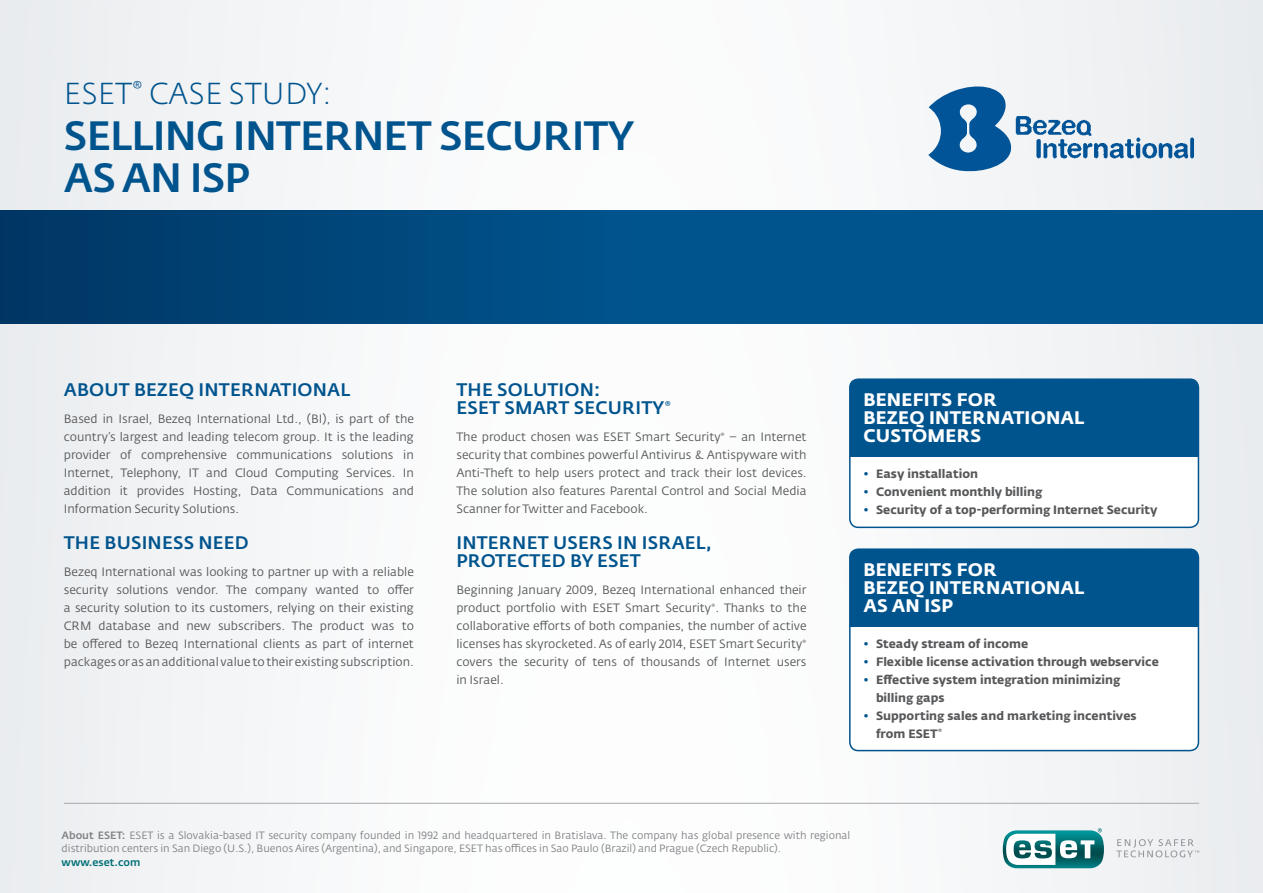
<style>
.page{position:relative;width:1263px;height:893px;background:#fff}
.page>*{position:absolute;margin:0;border:0;box-sizing:border-box;transform-origin:0 0}
.t1{font:500 40.5px/42px "Fedra Sans Alt Pro";letter-spacing:-.02em;color:#00548e}
.t2{font:300 30px "Fedra Sans Alt Pro";letter-spacing:.01em;color:#00548e}
.t3{font:500 18px/18px "Fedra Sans Alt Pro";letter-spacing:.01em;color:#00548e}
.t4{font:700 18px/18px "Fedra Sans Alt Pro";letter-spacing:.01em;color:#fff}
.t5{font:12px/18px "Fedra Sans Alt Pro";color:#57585a;text-align:justify}
.t6{font:700 12px/18px "Fedra Sans Alt Pro";color:#57585a}
.t7{font:10.5px/13.5px "Fedra Sans Alt Pro";color:#808285}
.t8{font:500 10.5px "Fedra Sans Alt Pro";color:#007076}
.s1{font-weight:400;color:#00548e}
.s2{font-weight:500}
</style>
<div class="page">
<img style="left:0;top:0;width:1263px;height:893px">
<hr style="left:64px;top:803px;width:1135px;height:1px;background:#a8a9ad">
<div style="left:0;top:210px;width:1263px;height:114px;background:linear-gradient(to right,#003d6d,#005c99)"></div>
<img style="left:1014px;top:112px;width:185px;height:51px">
<svg style="left:928px;top:82px;width:84px;height:91px"></svg>
<svg style="left:1003px;top:828px;width:101px;height:40px"></svg>
<svg style="left:1116px;top:839px;width:83px;height:18px"></svg>
<div style="left:850px;top:379px;width:348px;height:148px;background:#fff;border-radius:9px"></div>
<div style="left:850px;top:379px;width:348px;height:77px;background:#00548e"></div>
<div style="left:849px;top:378px;width:350px;height:150px;border:2px solid #00548e;border-radius:9px"></div>
<div style="left:850px;top:549px;width:348px;height:202px;background:#fff;border-radius:9px"></div>
<div style="left:850px;top:549px;width:348px;height:78px;background:#00548e"></div>
<div style="left:849px;top:548px;width:350px;height:203px;border:2px solid #00548e;border-radius:9px"></div>
<h2 class="t2" style="left:64px;top:75px;width:269px">ESET<sup>®</sup> CASE STUDY:</h2>
<h1 class="t1" style="left:64px;top:114px;width:572px">SELLING INTERNET SECURITY<br>AS AN ISP</h1>
<h3 class="t3" style="left:64px;top:381px;width:288px">ABOUT BEZEQ INTERNATIONAL</h3>
<p class="t5" style="left:64px;top:410px;width:352px">Based in Israel, Bezeq International Ltd., (BI), is part of the country’s largest and leading telecom group. It is the leading provider of comprehensive communications solutions in Internet, Telephony, IT and Cloud Computing Services. In addition it provides Hosting, Data Communications and Information Security Solutions.</p>
<h3 class="t3" style="left:64px;top:534px;width:186px">THE BUSINESS NEED</h3>
<p class="t5" style="left:64px;top:563px;width:352px">Bezeq International was looking to partner up with a reliable security solutions vendor. The company wanted to offer a security solution to its customers, relying on their existing CRM database and new subscribers. The product was to be offered to Bezeq International clients as part of internet packages or as an additional value to their existing subscription.</p>
<h3 class="t3" style="left:456px;top:381px;width:216px">THE SOLUTION:<br>ESET SMART SECURITY<sup>®</sup></h3>
<p class="t5" style="left:456px;top:428px;width:352px">The product chosen was ESET Smart Security<sup>®</sup> – an Internet security that combines powerful Antivirus &amp; Antispyware with Anti-Theft to help users protect and track their lost devices.<br>The solution also features Parental Control and Social Media Scanner for Twitter and Facebook.</p>
<h3 class="t3" style="left:456px;top:534px;width:257px">INTERNET USERS IN ISRAEL,<br>PROTECTED BY ESET</h3>
<p class="t5" style="left:456px;top:581px;width:352px">Beginning January 2009, Bezeq International enhanced their product portfolio with ESET Smart Security<sup>®</sup>. Thanks to the collaborative efforts of both companies, the number of active licenses has skyrocketed. As of early 2014, ESET Smart Security<sup>® </sup>covers the security of tens of thousands of Internet users in Israel.</p>
<h3 class="t4" style="left:863px;top:390px;width:223px">BENEFITS FOR<br>BEZEQ INTERNATIONAL<br>CUSTOMERS</h3>
<p class="t6" style="left:863px;top:465px;width:116px"><span class="s1">•</span> Easy installation</p>
<p class="t6" style="left:863px;top:483px;width:180px"><span class="s1">•</span> Convenient monthly billing</p>
<p class="t6" style="left:863px;top:501px;width:296px"><span class="s1">•</span> Security of a top-performing Internet Security</p>
<h3 class="t4" style="left:863px;top:560px;width:223px">BENEFITS FOR<br>BEZEQ INTERNATIONAL<br>AS AN ISP</h3>
<p class="t6" style="left:863px;top:635px;width:166px"><span class="s1">•</span> Steady stream of income</p>
<p class="t6" style="left:863px;top:653px;width:297px"><span class="s1">•</span> Flexible license activation through webservice</p>
<p class="t6" style="left:876px;top:671px;width:246px;text-indent:-13px"><span class="s1">•</span> Effective system integration minimizing billing gaps</p>
<p class="t6" style="left:876px;top:707px;width:262px;text-indent:-13px"><span class="s1">•</span> Supporting sales and marketing incentives from ESET<sup>®</sup></p>
<p class="t7" style="left:62px;top:828px;width:790px"><span class="s2">About ESET:</span> ESET is a Slovakia-based IT security company founded in 1992 and headquartered in Bratislava. The company has global presence with regional distribution centers in San Diego (U.S.), Buenos Aires (Argentina), and Singapore, ESET has offices in Sao Paulo (Brazil) and Prague (Czech Republic).</p>
<p class="t8" style="left:62px;top:855px;width:80px">www.eset.com</p>
</div>
